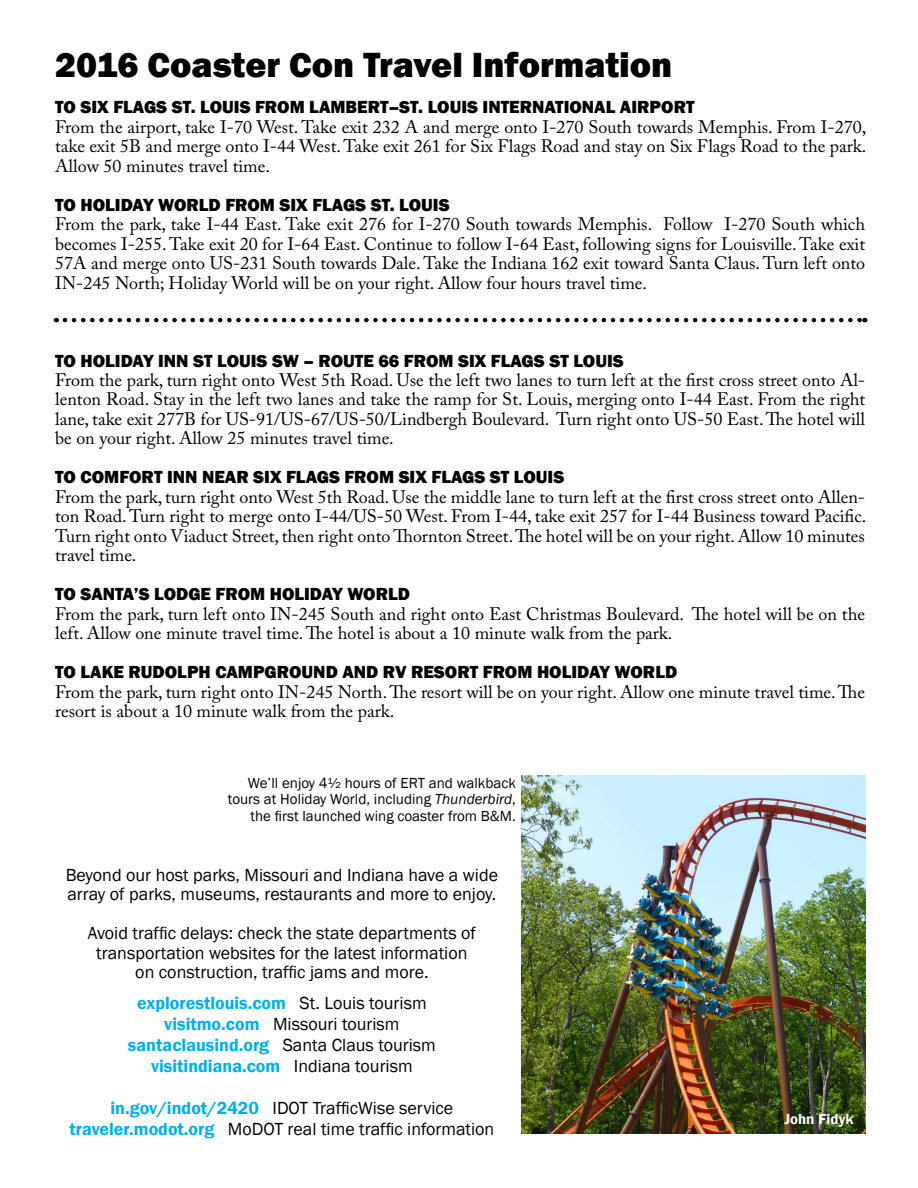
<style>
.page{position:relative;width:918px;height:1188px;background:#fff}
.page>*{position:absolute;margin:0;border:0;box-sizing:border-box;transform-origin:0 0}
.t1{font:800 36px "Franklin Gothic";color:#000}
.t2{font:18px/19.5px "Adobe Caslon Pro";color:#000;text-align:justify}
.t3{font:18px/19.5px "Franklin Gothic";color:#000;text-align:center}
.t4{font:800 18px "Franklin Gothic";color:#000}
.t5{font:600 18px/21px "Franklin Gothic";color:#00aeef;text-align:center}
.t6{font:15px/16.5px "Franklin Gothic";color:#000;text-align:right}
.t7{font:600 15px "Franklin Gothic";color:#fff}
.s1{font-style:italic}
.s2{font-weight:400;color:#000}
.s3{font-weight:600;color:#00aeef}
</style>
<div class="page">
<img style="left:522px;top:776px;width:344px;height:358px">
<svg style="left:65px;top:318px;width:800px;height:4px"></svg>
<h1 class="t1" style="left:55px;top:42px;width:619px">2016 Coaster Con Travel Information</h1>
<p class="t4" style="left:55px;top:95px;width:641px">TO SIX FLAGS ST. LOUIS FROM LAMBERT–ST. LOUIS INTERNATIONAL AIRPORT</p>
<p class="t2" style="left:55px;top:117px;width:813px">From the airport, take I-70 West. Take exit 232 A and merge onto I-270 South towards Memphis. From I-270, take exit 5B and merge onto I-44 West. Take exit 261 for Six Flags Road and stay on Six Flags Road to the park.<br>Allow 50 minutes travel time.</p>
<p class="t4" style="left:55px;top:193px;width:396px">TO HOLIDAY WORLD FROM SIX FLAGS ST. LOUIS</p>
<p class="t2" style="left:55px;top:214px;width:812px">From the park, take I-44 East. Take exit 276 for I-270 South towards Memphis. Follow I-270 South which becomes I-255. Take exit 20 for I-64 East. Continue to follow I-64 East, following signs for Louisville. Take exit 57A and merge onto US-231 South towards Dale. Take the Indiana 162 exit toward Santa Claus. Turn left onto IN-245 North; Holiday World will be on your right. Allow four hours travel time.</p>
<p class="t4" style="left:55px;top:349px;width:570px">TO HOLIDAY INN ST LOUIS SW – ROUTE 66 FROM SIX FLAGS ST LOUIS</p>
<p class="t2" style="left:55px;top:370px;width:812px">From the park, turn right onto West 5th Road. Use the left two lanes to turn left at the first cross street onto Al&shy;lenton Road. Stay in the left two lanes and take the ramp for St. Louis, merging onto I-44 East. From the right lane, take exit 277B for US-91/US-67/US-50/Lindbergh Boulevard. Turn right onto US-50 East. The hotel will be on your right. Allow 25 minutes travel time.</p>
<p class="t4" style="left:55px;top:466px;width:511px">TO COMFORT INN NEAR SIX FLAGS FROM SIX FLAGS ST LOUIS</p>
<p class="t2" style="left:55px;top:487px;width:813px">From the park, turn right onto West 5th Road. Use the middle lane to turn left at the first cross street onto Allen&shy;ton Road. Turn right to merge onto I-44/US-50 West. From I-44, take exit 257 for I-44 Business toward Pacific.<br>Turn right onto Viaduct Street, then right onto Thornton Street. The hotel will be on your right. Allow 10 minutes travel time.</p>
<p class="t4" style="left:55px;top:583px;width:356px">TO SANTA’S LODGE FROM HOLIDAY WORLD</p>
<p class="t2" style="left:55px;top:604px;width:811px">From the park, turn left onto IN-245 South and right onto East Christmas Boulevard. The hotel will be on the left. Allow one minute travel time. The hotel is about a 10 minute walk from the park.</p>
<p class="t4" style="left:55px;top:661px;width:624px">TO LAKE RUDOLPH CAMPGROUND AND RV RESORT FROM HOLIDAY WORLD</p>
<p class="t2" style="left:55px;top:682px;width:812px">From the park, turn right onto IN-245 North. The resort will be on your right. Allow one minute travel time. The resort is about a 10 minute walk from the park.</p>
<p class="t6" style="left:228px;top:775px;width:289px">We’ll enjoy 4½ hours of ERT and walkback tours at Holiday World, including <span class="s1">Thunderbird</span>, the first launched wing coaster from B&amp;M.</p>
<p class="t3" style="left:66px;top:865px;width:434px;text-align:left">Beyond our host parks, Missouri and Indiana have a wide array of parks, museums, restaurants and more to enjoy.</p>
<p class="t3" style="left:88px;top:924px;width:390px">Avoid traffic delays: check the state departments of transportation websites for the latest information on construction, traffic jams and more.</p>
<p class="t5" style="left:128px;top:993px;width:309px">explorestlouis.com <span class="s2">St. Louis tourism </span>visitmo.com <span class="s2">Missouri tourism </span>santaclausind.org <span class="s2">Santa Claus tourism </span>visitindiana.com <span class="s2">Indiana tourism</span></p>
<p class="t3" style="left:70px;top:1098px;width:426px;line-height:21px"><span class="s3">in.gov/indot/2420</span> IDOT TrafficWise service <span class="s3">traveler.modot.org</span> MoDOT real time traffic information</p>
<p class="t7" style="left:784px;top:1110px;width:71px">John Fidyk</p>
</div>
